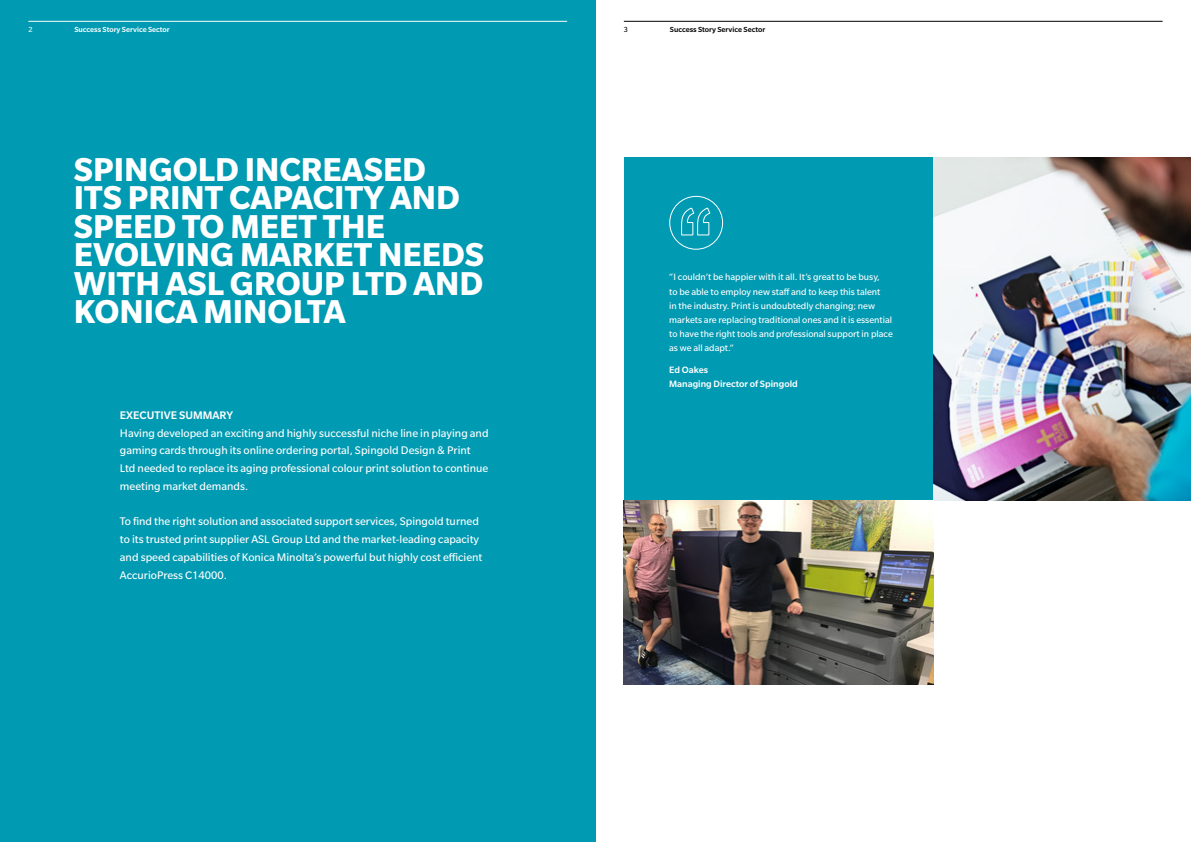
<style>
.page{position:relative;width:1191px;height:842px;background:#fff}
.page>*{position:absolute;margin:0;border:0;box-sizing:border-box;transform-origin:0 0}
.t1{font:700 36px/28.4px "Slate Pro";color:#fff}
.t2{font:12px/17.7px "Slate Pro";color:#fff}
.t3{font:500 12px "Slate Pro";color:#fff}
.t4{font:10px/14.2px "Slate Pro";color:#fff}
.t5{font:500 10px/14.2px "Slate Pro";color:#fff}
.t6{font:500 8px "Slate Pro";color:#fff}
.t7{font:500 8px "Slate Pro";color:#000}
.t8{font:8px "Slate Pro";color:#fff}
.t9{font:8px "Slate Pro";color:#000}
</style>
<div class="page">
<div style="left:0;top:0;width:595px;height:842px;background:#009ab2"></div>
<div style="left:624px;top:157px;width:309px;height:343px;background:#009ab2"></div>
<svg style="left:681px;top:207px;width:30px;height:29px"></svg>
<div style="left:669px;top:196px;width:54px;height:54px;border:1px solid #fff;border-radius:50%"></div>
<img style="left:624px;top:500px;width:309px;height:184px">
<img style="left:933px;top:157px;width:258px;height:343px">
<hr style="left:624px;top:21px;width:538px;height:1px;background:#000">
<hr style="left:28px;top:21px;width:539px;height:1px;background:#fff">
<p class="t8" style="left:28px;top:25px;width:6px">2</p>
<p class="t6" style="left:74px;top:25px;width:97px">Success Story Service Sector</p>
<p class="t9" style="left:624px;top:25px;width:6px">3</p>
<p class="t7" style="left:670px;top:25px;width:97px">Success Story Service Sector</p>
<h1 class="t1" style="left:74px;top:155px;width:412px">SPINGOLD INCREASED<br>ITS PRINT CAPACITY AND<br>SPEED TO MEET THE<br>EVOLVING MARKET NEEDS<br>WITH ASL GROUP LTD AND<br>KONICA MINOLTA</h1>
<p class="t3" style="left:120px;top:409px;width:115px">EXECUTIVE SUMMARY</p>
<p class="t2" style="left:120px;top:424px;width:370px">Having developed an exciting and highly successful niche line in playing and gaming cards through its online ordering portal, Spingold Design &amp; Print Ltd needed to replace its aging professional colour print solution to continue meeting market demands.</p>
<p class="t2" style="left:120px;top:513px;width:364px">To find the right solution and associated support services, Spingold turned to its trusted print supplier ASL Group Ltd and the market-leading capacity and speed capabilities of Konica Minolta’s powerful but highly cost efficient AccurioPress C14000.</p>
<p class="t4" style="left:669px;top:270px;width:225px">“I couldn’t be happier with it all. It’s great to be busy,<br>to be able to employ new staff and to keep this talent<br>in the industry. Print is undoubtedly changing; new markets are replacing traditional ones and it is essential to have the right tools and professional support in place as we all adapt.”</p>
<p class="t5" style="left:669px;top:362px;width:130px">Ed Oakes<br>Managing Director of Spingold</p>
</div>
